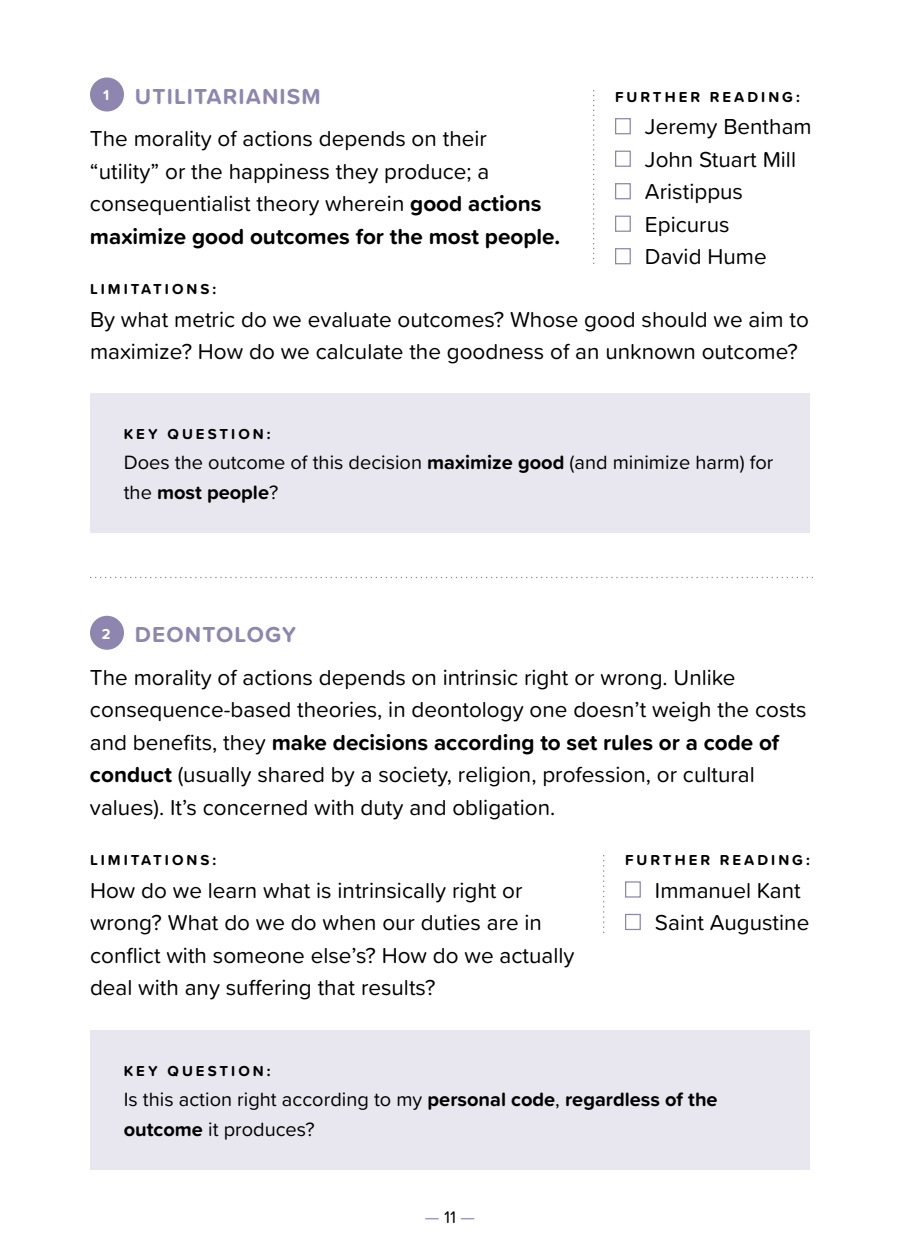
<style>
.page{position:relative;width:900px;height:1260px;background:#fff}
.page>*{position:absolute;margin:0;border:0;box-sizing:border-box;transform-origin:0 0}
.t1{font:22.5px/32.5px "Proxima Soft";color:#000}
.t2{font:20px/30px "Proxima Soft";color:#000}
.t3{font:17.5px "Proxima Soft";color:#8e86af}
.t4{font:700 15px "Proxima Soft";letter-spacing:.2em;color:#000}
.s1{font-weight:700;color:#8e86af}
.s2{font-weight:700}
.s3{color:#000}
</style>
<div class="page">
<div style="left:90px;top:78px;width:34px;height:33px;background:#8e86af;border-radius:50%"></div>
<div style="left:90px;top:393px;width:720px;height:139px;background:#e8e6ee"></div>
<div style="left:615px;top:118px;width:16px;height:16px;border:1px solid #8e86af"></div>
<div style="left:615px;top:151px;width:16px;height:16px;border:1px solid #8e86af"></div>
<div style="left:615px;top:183px;width:16px;height:16px;border:1px solid #8e86af"></div>
<div style="left:615px;top:216px;width:16px;height:16px;border:1px solid #8e86af"></div>
<div style="left:615px;top:248px;width:16px;height:16px;border:1px solid #8e86af"></div>
<div style="left:90px;top:616px;width:34px;height:34px;background:#8e86af;border-radius:50%"></div>
<div style="left:90px;top:1031px;width:720px;height:139px;background:#e8e6ee"></div>
<div style="left:625px;top:881px;width:16px;height:17px;border:1px solid #8e86af"></div>
<div style="left:625px;top:914px;width:16px;height:16px;border:1px solid #8e86af"></div>
<svg style="left:90px;top:577px;width:723px;height:1px"></svg>
<svg style="left:593px;top:90px;width:1px;height:174px"></svg>
<svg style="left:603px;top:855px;width:1px;height:78px"></svg>
<p class="t1" style="left:90px;top:74px;width:398px;line-height:42.5px;text-indent:13px"><sup>1</sup> <span class="s1">UTILITARIANISM<br></span>The morality of actions depends on their</p>
<p class="t1" style="left:90px;top:154px;width:472px">“utility” or the happiness they produce; a consequentialist theory wherein <span class="s2">good actions maximize good outcomes for the most people.</span></p>
<p class="t4" style="left:615px;top:85px;width:186px">FURTHER READING:</p>
<p class="t1" style="left:645px;top:109px;width:168px">Jeremy Bentham<br>John Stuart Mill<br>Aristippus<br>Epicurus<br>David Hume</p>
<p class="t4" style="left:90px;top:278px;width:128px">LIMITATIONS:</p>
<p class="t1" style="left:90px;top:302px;width:720px">By what metric do we evaluate outcomes? Whose good should we aim to maximize? How do we calculate the goodness of an unknown outcome?</p>
<p class="t4" style="left:124px;top:422px;width:148px">KEY QUESTION:</p>
<p class="t2" style="left:124px;top:446px;width:651px">Does the outcome of this decision <span class="s2">maximize good</span> (and minimize harm) for the <span class="s2">most people</span>?</p>
<p class="t1" style="left:90px;top:612px;width:647px;line-height:42.5px;text-indent:12px"><sup>2</sup> <span class="s1">DEONTOLOGY<br></span>The morality of actions depends on intrinsic right or wrong. Unlike</p>
<p class="t1" style="left:90px;top:692px;width:718px">consequence-based theories, in deontology one doesn’t weigh the costs and benefits, they <span class="s2">make decisions according to set rules or a code of conduct</span> (usually shared by a society, religion, profession, or cultural values). It’s concerned with duty and obligation.</p>
<p class="t4" style="left:90px;top:849px;width:128px">LIMITATIONS:</p>
<p class="t1" style="left:90px;top:873px;width:486px">How do we learn what is intrinsically right or wrong? What do we do when our duties are in conflict with someone else’s? How do we actually deal with any suffering that results?</p>
<p class="t4" style="left:625px;top:849px;width:186px">FURTHER READING:</p>
<p class="t1" style="left:655px;top:873px;width:156px">Immanuel Kant<br>Saint Augustine</p>
<p class="t4" style="left:124px;top:1060px;width:148px">KEY QUESTION:</p>
<p class="t2" style="left:124px;top:1084px;width:595px">Is this action right according to my <span class="s2">personal code</span>, <span class="s2">regardless of the outcome</span> it produces?</p>
<p class="t3" style="left:425px;top:1204px;width:52px">— <span class="s3">11</span> —</p>
</div>
